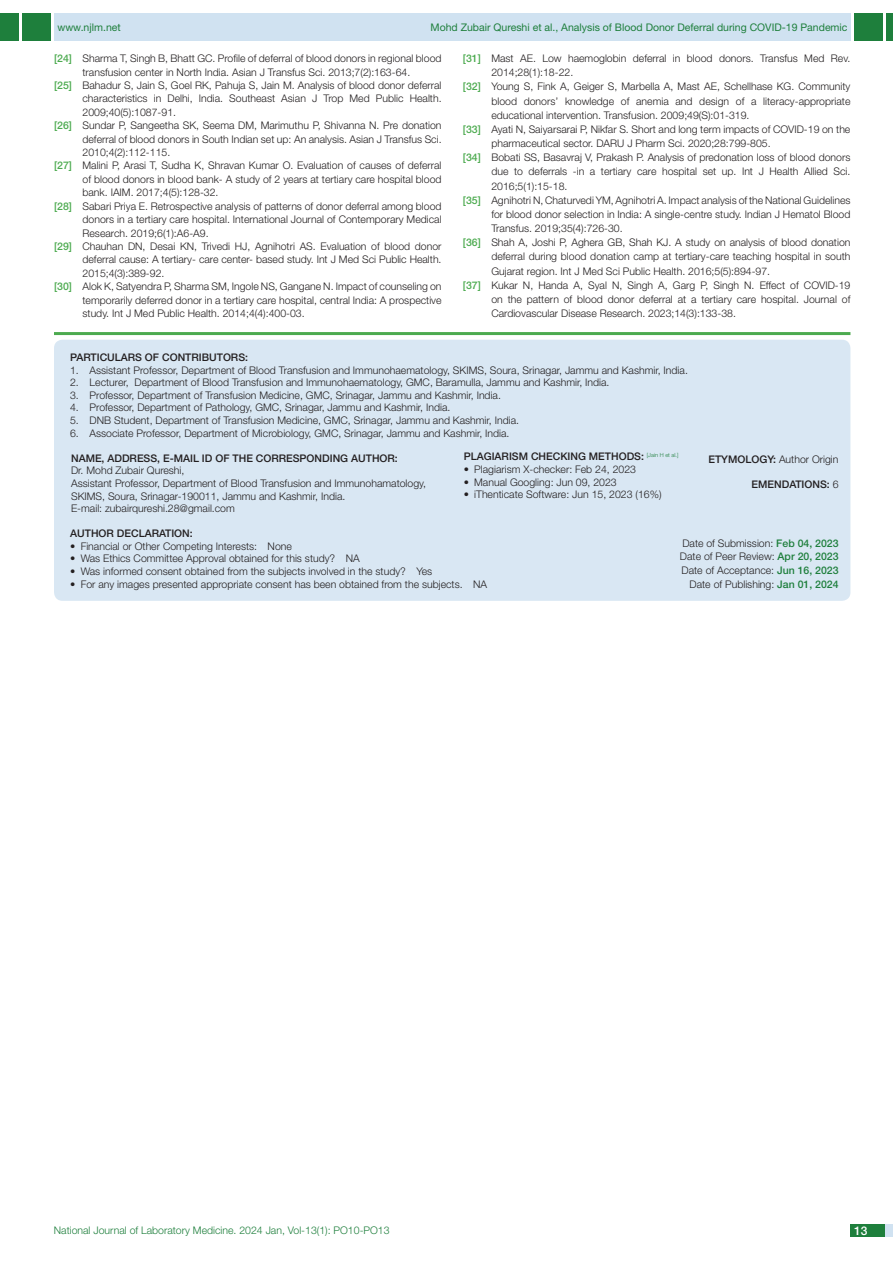
<style>
.page{position:relative;width:893px;height:1263px;background:#fff}
.page>*{position:absolute;margin:0;border:0;box-sizing:border-box;transform-origin:0 0}
.t1{font:500 12px "Helvetica Neue";color:#fff}
.Partic_Contri_Txt{font:300 10.5px/12.6px "Helvetica Neue";color:#231f20}
.Partic_Contri_Head{font:500 10.5px "Helvetica Neue";color:#231f20}
.tb_txt{font:300 10.5px "Helvetica Neue";color:#231f20}
.t2{font:10.5px "Helvetica Neue";color:#1e7f3c}
.t3{font:300 10.5px "Helvetica Neue";color:#1e7f3c}
.Partic_Contri_Head-2{font:300 10.5px "Helvetica Neue";color:#231f20}
.Partic_Contri_Head-3{font:300 5.7px "Helvetica Neue";color:#1e7f3c}
.s1{font-weight:500;color:#4caa4f}
.s2{font-weight:500;font-size:10.5px;color:#231f20}
.s3{font-weight:500}
.s4{font-weight:500;color:#1e7f3c}
.s5{font-weight:300}
</style>
<div class="page">
<div style="left:54px;top:13px;width:796px;height:28px;background:#d0e2f1"></div>
<div style="left:0;top:13px;width:19px;height:28px;background:#1e7f3c"></div>
<div style="left:22px;top:13px;width:29px;height:28px;background:#1e7f3c"></div>
<div style="left:886px;top:13px;width:7px;height:28px;background:#1e7f3c"></div>
<div style="left:854px;top:13px;width:29px;height:28px;background:#1e7f3c"></div>
<div style="left:850px;top:1224px;width:43px;height:13px;background:#d0e2f1"></div>
<div style="left:850px;top:1224px;width:35px;height:13px;background:#1e7f3c"></div>
<hr style="left:54px;top:332px;width:796px;height:3px;background:#4caa4f">
<div style="left:54px;top:340px;width:796px;height:261px;background:#d9e7f3;border-radius:9px"></div>
<p class="t2" style="left:57px;top:21px;width:65px">www.njlm.net</p>
<p class="t2" style="left:431px;top:21px;width:418px">Mohd Zubair Qureshi et al., Analysis of Blood Donor Deferral during COVID-19 Pandemic</p>
<p class="Partic_Contri_Txt" style="left:54px;top:52px;width:389px"><span class="s1">[24]</span> Sharma T, Singh B, Bhatt GC. Profile of deferral of blood donors in regional blood</p>
<p class="Partic_Contri_Txt" style="left:83px;top:65px;width:329px">transfusion center in North India. Asian J Transfus Sci. 2013;7(2):163-64.</p>
<p class="Partic_Contri_Txt" style="left:54px;top:79px;width:389px"><span class="s1">[25]</span> Bahadur S, Jain S, Goel RK, Pahuja S, Jain M. Analysis of blood donor deferral</p>
<p class="Partic_Contri_Txt" style="left:83px;top:92px;width:361px">characteristics in Delhi, India. Southeast Asian J Trop Med Public Health.</p>
<p class="Partic_Contri_Txt" style="left:83px;top:105px;width:95px">2009;40(5):1087-91.</p>
<p class="Partic_Contri_Txt" style="left:54px;top:119px;width:389px"><span class="s1">[26]</span> Sundar P, Sangeetha SK, Seema DM, Marimuthu P, Shivanna N. Pre donation</p>
<p class="Partic_Contri_Txt" style="left:83px;top:132px;width:361px">deferral of blood donors in South Indian set up: An analysis. Asian J Transfus Sci.</p>
<p class="Partic_Contri_Txt" style="left:83px;top:146px;width:89px">2010;4(2):112-115.</p>
<p class="Partic_Contri_Txt" style="left:54px;top:159px;width:389px"><span class="s1">[27]</span> Malini P, Arasi T, Sudha K, Shravan Kumar O. Evaluation of causes of deferral</p>
<p class="Partic_Contri_Txt" style="left:83px;top:173px;width:361px">of blood donors in blood bank- A study of 2 years at tertiary care hospital blood</p>
<p class="Partic_Contri_Txt" style="left:83px;top:186px;width:137px">bank. IAIM. 2017;4(5):128-32.</p>
<p class="Partic_Contri_Txt" style="left:54px;top:199px;width:389px"><span class="s1">[28]</span> Sabari Priya E. Retrospective analysis of patterns of donor deferral among blood</p>
<p class="Partic_Contri_Txt" style="left:83px;top:213px;width:361px">donors in a tertiary care hospital. International Journal of Contemporary Medical</p>
<p class="Partic_Contri_Txt" style="left:83px;top:226px;width:128px">Research. 2019;6(1):A6-A9.</p>
<p class="Partic_Contri_Txt" style="left:54px;top:240px;width:389px"><span class="s1">[29]</span> Chauhan DN, Desai KN, Trivedi HJ, Agnihotri AS. Evaluation of blood donor</p>
<p class="Partic_Contri_Txt" style="left:83px;top:253px;width:361px">deferral cause: A tertiary- care center- based study. Int J Med Sci Public Health.</p>
<p class="Partic_Contri_Txt" style="left:83px;top:267px;width:83px">2015;4(3):389-92.</p>
<p class="Partic_Contri_Txt" style="left:54px;top:280px;width:389px"><span class="s1">[30]</span> Alok K, Satyendra P, Sharma SM, Ingole NS, Gangane N. Impact of counseling on</p>
<p class="Partic_Contri_Txt" style="left:83px;top:293px;width:361px">temporarily deferred donor in a tertiary care hospital, central India: A prospective</p>
<p class="Partic_Contri_Txt" style="left:83px;top:307px;width:224px">study. Int J Med Public Health. 2014;4(4):400-03.</p>
<p class="Partic_Contri_Txt" style="left:463px;top:52px;width:389px"><span class="s1">[31]</span> Mast AE. Low haemoglobin deferral in blood donors. Transfus Med Rev.</p>
<p class="Partic_Contri_Txt" style="left:491px;top:66px;width:83px">2014;28(1):18-22.</p>
<p class="Partic_Contri_Txt" style="left:463px;top:80px;width:389px"><span class="s1">[32]</span> Young S, Fink A, Geiger S, Marbella A, Mast AE, Schellhase KG. Community</p>
<p class="Partic_Contri_Txt" style="left:491px;top:94px;width:361px">blood donors’ knowledge of anemia and design of a literacy-appropriate</p>
<p class="Partic_Contri_Txt" style="left:491px;top:108px;width:260px">educational intervention. Transfusion. 2009;49(S):01-319.</p>
<p class="Partic_Contri_Txt" style="left:463px;top:123px;width:389px"><span class="s1">[33]</span> Ayati N, Saiyarsarai P, Nikfar S. Short and long term impacts of COVID-19 on the</p>
<p class="Partic_Contri_Txt" style="left:491px;top:137px;width:281px">pharmaceutical sector. DARU J Pharm Sci. 2020;28:799-805.</p>
<p class="Partic_Contri_Txt" style="left:463px;top:151px;width:389px"><span class="s1">[34]</span> Bobati SS, Basavraj V, Prakash P. Analysis of predonation loss of blood donors</p>
<p class="Partic_Contri_Txt" style="left:491px;top:165px;width:361px">due to deferrals -in a tertiary care hospital set up. Int J Health Allied Sci.</p>
<p class="Partic_Contri_Txt" style="left:491px;top:179px;width:78px">2016;5(1):15-18.</p>
<p class="Partic_Contri_Txt" style="left:463px;top:193px;width:389px"><span class="s1">[35]</span> Agnihotri N, Chaturvedi YM, Agnihotri A. Impact analysis of the National Guidelines</p>
<p class="Partic_Contri_Txt" style="left:491px;top:208px;width:361px">for blood donor selection in India: A single-centre study. Indian J Hematol Blood</p>
<p class="Partic_Contri_Txt" style="left:491px;top:222px;width:133px">Transfus. 2019;35(4):726-30.</p>
<p class="Partic_Contri_Txt" style="left:463px;top:236px;width:389px"><span class="s1">[36]</span> Shah A, Joshi P, Aghera GB, Shah KJ. A study on analysis of blood donation</p>
<p class="Partic_Contri_Txt" style="left:491px;top:250px;width:361px">deferral during blood donation camp at tertiary-care teaching hospital in south</p>
<p class="Partic_Contri_Txt" style="left:491px;top:264px;width:280px">Gujarat region. Int J Med Sci Public Health. 2016;5(5):894-97.</p>
<p class="Partic_Contri_Txt" style="left:463px;top:279px;width:389px"><span class="s1">[37]</span> Kukar N, Handa A, Syal N, Singh A, Garg P, Singh N. Effect of COVID-19</p>
<p class="Partic_Contri_Txt" style="left:491px;top:293px;width:361px">on the pattern of blood donor deferral at a tertiary care hospital. Journal of</p>
<p class="Partic_Contri_Txt" style="left:491px;top:307px;width:246px">Cardiovascular Disease Research. 2023;14(3):133-38.</p>
<p class="Partic_Contri_Head" style="left:70px;top:351px;width:45px">PARTICULAR</p>
<p class="Partic_Contri_Head" style="left:135px;top:351px;width:64px">S OF CONTRIBU</p>
<p class="Partic_Contri_Head" style="left:217px;top:351px;width:33px">TORS:</p>
<p class="Partic_Contri_Txt" style="left:70px;top:363px;width:619px">1. Assistant Professor, Department of Blood Transfusion and Immunohaematology, SKIMS, Soura, Srinagar, Jammu and Kashmir, India.</p>
<p class="Partic_Contri_Txt" style="left:70px;top:376px;width:541px">2. Lecturer, Department of Blood Transfusion and Immunohaematology, GMC, Baramulla, Jammu and Kashmir, India.</p>
<p class="Partic_Contri_Txt" style="left:70px;top:389px;width:432px">3. Professor, Department of Transfusion Medicine, GMC, Srinagar, Jammu and Kashmir, India.</p>
<p class="Partic_Contri_Txt" style="left:70px;top:401px;width:382px">4. Professor, Department of Pathology, GMC, Srinagar, Jammu and Kashmir, India.</p>
<p class="Partic_Contri_Txt" style="left:70px;top:414px;width:450px">5. DNB Student, Department of Transfusion Medicine, GMC, Srinagar, Jammu and Kashmir, India.</p>
<p class="Partic_Contri_Txt" style="left:70px;top:426px;width:441px">6. Associate Professor, Department of Microbiology, GMC, Srinagar, Jammu and Kashmir, India.</p>
<p class="Partic_Contri_Head" style="left:464px;top:450px;width:34px">PLAGIARI</p>
<p class="Partic_Contri_Head" style="left:512px;top:450px;width:108px">SM CHECKI NG METHOD</p>
<p class="Partic_Contri_Head-3" style="left:634px;top:452px;width:46px"><span class="s2">S:</span> [Jain H et al.]</p>
<p class="tb_txt" style="left:464px;top:463px;width:174px">• Plagiarism X-checker: Feb 24, 2023</p>
<p class="tb_txt" style="left:464px;top:475px;width:155px">• Manual Googling: Jun 09, 2023</p>
<p class="tb_txt" style="left:464px;top:488px;width:199px">• iThenticate Software: Jun 15, 2023 (16%)</p>
<p class="Partic_Contri_Head" style="left:71px;top:452px;width:45px">NAME, ADDRE</p>
<p class="Partic_Contri_Head" style="left:144px;top:452px;width:46px">SS, E-MAIL</p>
<p class="Partic_Contri_Head" style="left:202px;top:452px;width:70px">ID OF THE CORRE</p>
<p class="Partic_Contri_Head" style="left:293px;top:452px;width:88px">SPONDI NG AUTHOR</p>
<p class="Partic_Contri_Head" style="left:395px;top:452px;width:4px">:</p>
<p class="Partic_Contri_Head-2" style="left:708px;top:452px;width:132px"><span class="s3">ETYMOLOGY:</span> Author Origin</p>
<p class="Partic_Contri_Txt" style="left:71px;top:464px;width:115px">Dr. Mohd Zubair Qureshi,</p>
<p class="Partic_Contri_Txt" style="left:71px;top:477px;width:356px">Assistant Professor, Department of Blood Transfusion and Immunohamatology,<br>SKIMS, Soura, Srinagar-190011, Jammu and Kashmir, India.</p>
<p class="Partic_Contri_Txt" style="left:71px;top:502px;width:165px">E-mail: zubairqureshi.28@gmail.com</p>
<p class="Partic_Contri_Txt" style="left:682px;top:537px;width:158px">Date of Submission: <span class="s4">FEB 04, 2023</span></p>
<p class="Partic_Contri_Txt" style="left:680px;top:550px;width:160px">Date of Peer Review: <span class="s4">APR 20, 2023</span></p>
<p class="Partic_Contri_Txt" style="left:681px;top:564px;width:158px">Date of Acceptance: <span class="s4">JUN 16, 2023</span></p>
<p class="Partic_Contri_Txt" style="left:689px;top:577px;width:150px">Date of Publishing: <span class="s4">JAN 01, 2024</span></p>
<p class="Partic_Contri_Head" style="left:752px;top:478px;width:88px">EM ENDATIONS: <span class="s5">6</span></p>
<p class="Partic_Contri_Head" style="left:70px;top:527px;width:124px">AUTHOR DEC LARATION:</p>
<p class="Partic_Contri_Txt" style="left:70px;top:539px;width:223px">• Financial or Other Competing Interests: None</p>
<p class="Partic_Contri_Txt" style="left:70px;top:552px;width:291px">• Was Ethics Committee Approval obtained for this study? NA</p>
<p class="Partic_Contri_Txt" style="left:70px;top:565px;width:364px">• Was informed consent obtained from the subjects involved in the study? Yes</p>
<p class="Partic_Contri_Txt" style="left:70px;top:577px;width:418px">• For any images presented appropriate consent has been obtained from the subjects. NA</p>
<p class="t3" style="left:54px;top:1224px;width:337px">National Journal of Laboratory Medicine. 2024 Jan, Vol-13(1): PO10-PO13</p>
<p class="t1" style="left:854px;top:1223px;width:15px">13</p>
</div>
